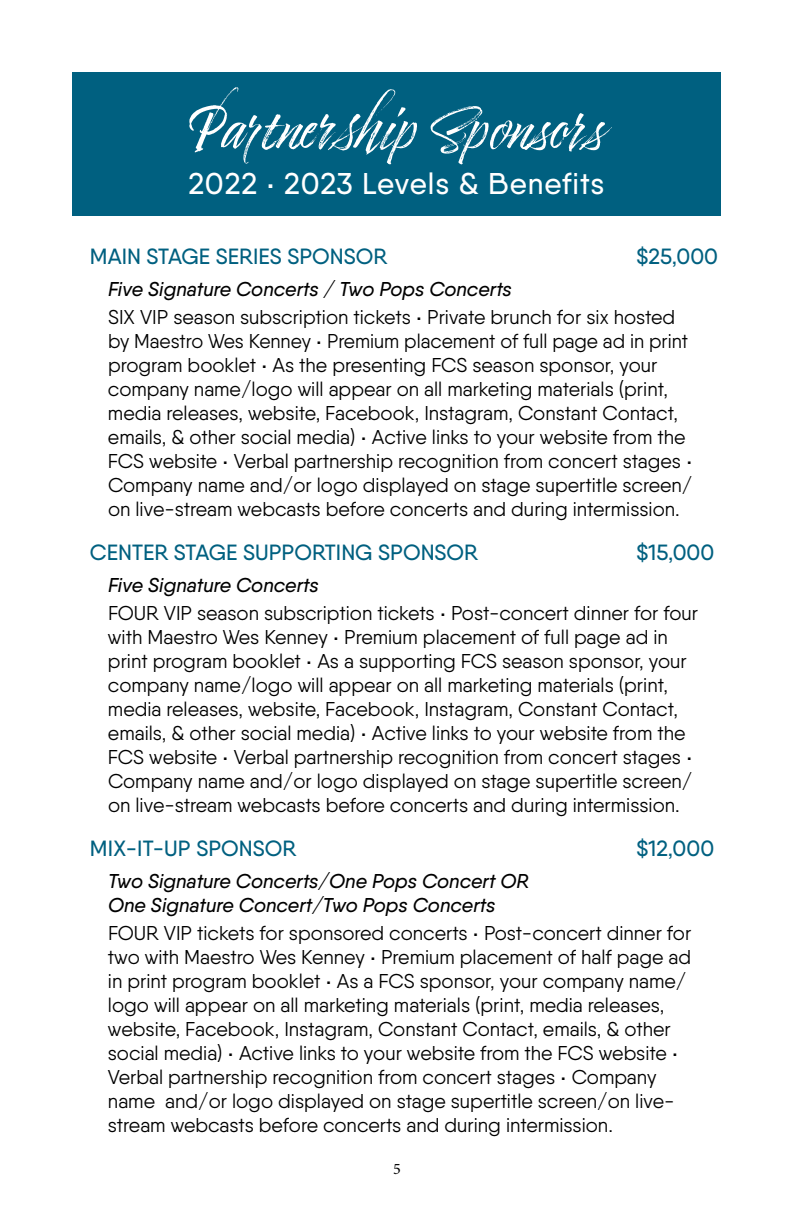
<style>
.page{position:relative;width:792px;height:1224px;background:#fff}
.page>*{position:absolute;margin:0;border:0;box-sizing:border-box;transform-origin:0 0}
.t1{font:500 30px "Qanelas";letter-spacing:.03em;color:#fff}
.t2{font:500 22px "Qanelas";color:#006080}
.t3{font:20px/24px "Qanelas";color:#000}
.t4{font:italic 500 20px/24px "Qanelas";color:#000}
.t5{font:16px "Minion Pro";color:#000}
.s1{font-weight:500;font-style:italic}
</style>
<div class="page">
<div style="left:72px;top:72px;width:648px;height:144px;background:#006080"></div>
<svg style="left:189px;top:87px;width:423px;height:77px"></svg>
<h1 class="t1" style="left:188px;top:166px;width:417px">2022 <sup>.</sup> 2023 Levels &amp; Benefits</h1>
<p class="t2" style="left:90px;top:243px;width:299px">MAIN STAGE SERIES SPONSOR</p>
<p class="t2" style="left:636px;top:243px;width:83px">$25,000</p>
<p class="t3" style="left:108px;top:275px;width:569px;line-height:28px"><span class="s1">Five Signature Concerts / Two Pops Concerts<br></span>SIX VIP season subscription tickets <sup>.</sup> Private brunch for six hosted</p>
<p class="t3" style="left:108px;top:329px;width:586px">by Maestro Wes Kenney <sup>.</sup> Premium placement of full page ad in print program booklet <sup>.</sup> As the presenting FCS season sponsor, your company name/logo will appear on all marketing materials (print, media releases, website, Facebook, Instagram, Constant Contact, emails, &amp; other social media) <sup>.</sup> Active links to your website from the FCS website <sup>.</sup> Verbal partnership recognition from concert stages <sup>.<br></sup>Company name and/or logo displayed on stage supertitle screen/ on live-stream webcasts before concerts and during intermission.</p>
<p class="t2" style="left:90px;top:539px;width:390px">CENTER STAGE SUPPORTING SPONSOR</p>
<p class="t2" style="left:636px;top:539px;width:79px">$15,000</p>
<p class="t3" style="left:108px;top:571px;width:592px;line-height:28px"><span class="s1">Five Signature Concerts<br></span>FOUR VIP season subscription tickets <sup>.</sup> Post-concert dinner for four</p>
<p class="t3" style="left:108px;top:625px;width:586px">with Maestro Wes Kenney <sup>.</sup> Premium placement of full page ad in print program booklet <sup>.</sup> As a supporting FCS season sponsor, your company name/logo will appear on all marketing materials (print, media releases, website, Facebook, Instagram, Constant Contact, emails, &amp; other social media) <sup>.</sup> Active links to your website from the FCS website <sup>.</sup> Verbal partnership recognition from concert stages <sup>.<br></sup>Company name and/or logo displayed on stage supertitle screen/ on live-stream webcasts before concerts and during intermission.</p>
<p class="t2" style="left:90px;top:835px;width:208px">MIX-IT-UP SPONSOR</p>
<p class="t2" style="left:636px;top:835px;width:79px">$12,000</p>
<p class="t4" style="left:108px;top:869px;width:423px">Two Signature Concerts/One Pops Concert OR<br>One Signature Concert/Two Pops Concerts</p>
<p class="t3" style="left:108px;top:921px;width:585px">FOUR VIP tickets for sponsored concerts <sup>.</sup> Post-concert dinner for two with Maestro Wes Kenney <sup>.</sup> Premium placement of half page ad in print program booklet <sup>.</sup> As a FCS sponsor, your company name/ logo will appear on all marketing materials (print, media releases, website, Facebook, Instagram, Constant Contact, emails, &amp; other social media) <sup>.</sup> Active links to your website from the FCS website <sup>.<br></sup>Verbal partnership recognition from concert stages <sup>.</sup> Company name and/or logo displayed on stage supertitle screen/on live&shy;stream webcasts before concerts and during intermission.</p>
<p class="t5" style="left:393px;top:1158px;width:9px">5</p>
</div>
